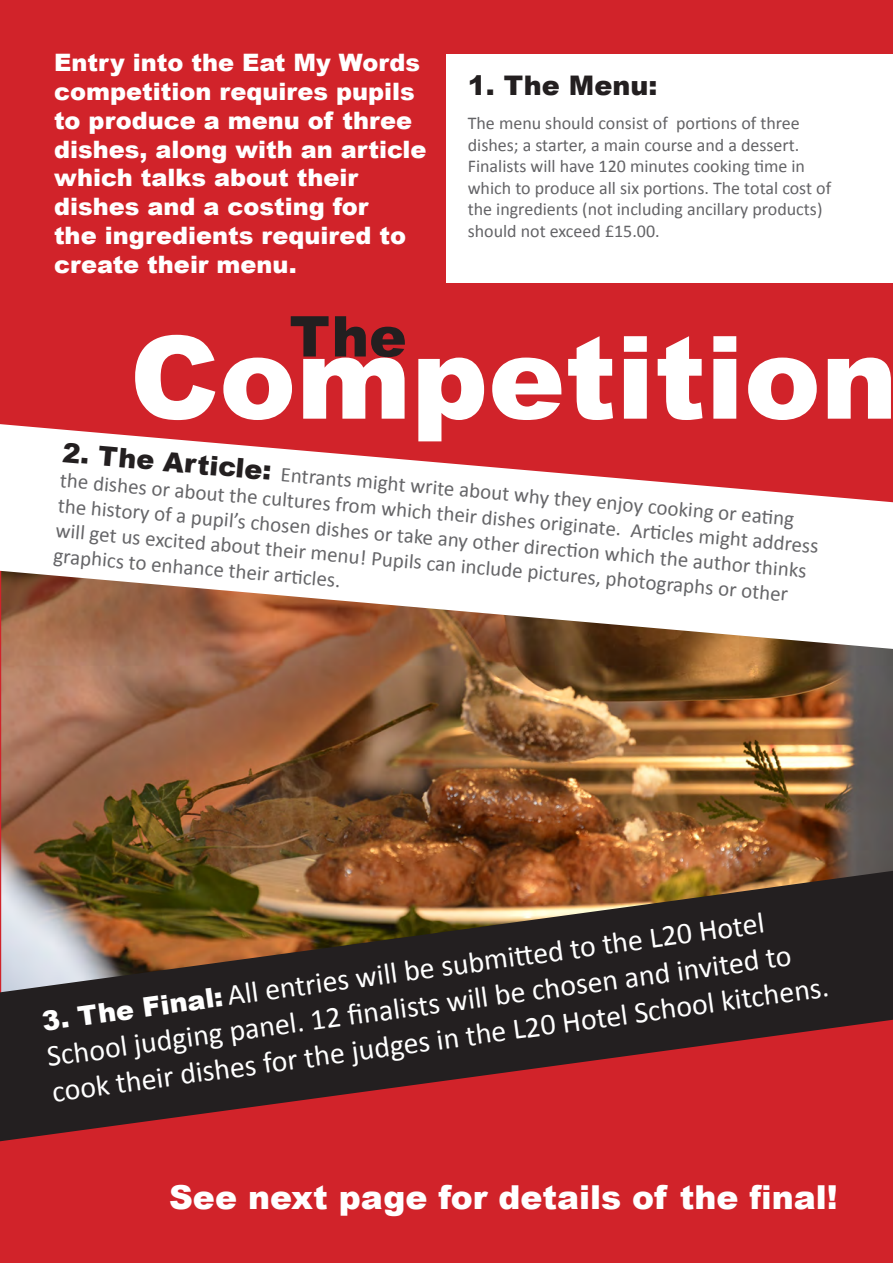
<style>
.page{position:relative;width:893px;height:1263px;background:#d1232a}
.page>*{position:absolute;margin:0;border:0;box-sizing:border-box;transform-origin:0 0}
.t1{font:900 33px "Arial";color:#fff}
.t2{font:30px/35.8px "Calibri";color:#fff}
.t3{font:900 27px "Arial";color:#231f20}
.t4{font:900 24px/28.8px "Arial";color:#fff}
.t5{font:21px/25.2px "Calibri";color:#656568}
.t6{font:18px/21.6px "Calibri";color:#636366}
.s1{font-family:"Arial";font-weight:900;font-size:27px;color:#231f20}
.s2{font-family:"Arial";font-weight:900;font-size:27px}
</style>
<div class="page">
<img style="left:1px;top:649px;width:892px;height:222px">
<div style="left:446px;top:54px;width:447px;height:229px;background:#fff"></div>
<svg style="left:0;top:424px;width:893px;height:225px;background:#e5c6c0"></svg>
<svg style="left:0;top:871px;width:893px;height:270px;fill:#231f20"></svg>
<svg style="left:135px;top:335px;width:756px;height:106px"></svg>
<svg style="left:291px;top:316px;width:114px;height:41px"></svg>
<p class="t4" style="left:54px;top:47px;width:374px">Entry into the Eat My Words competition requires pupils to produce a menu of three dishes, along with an article which talks about their dishes and a costing for<br>the ingredients required to create their menu.</p>
<p class="t3" style="left:468px;top:65px;width:191px">1. The Menu:</p>
<p class="t6" style="left:468px;top:111px;width:365px">The menu should consist of portions of three dishes; a starter, a main course and a dessert.<br>Finalists will have 120 minutes cooking time in which to produce all six portions. The total cost of the ingredients (not including ancillary products) should not exceed £15.00.</p>
<p class="t5" style="left:64px;top:441px;width:763px;rotate:5deg"><span class="s1">2. The Article:</span> Entrants might write about why they enjoy cooking or eati ng the dishes or about the cultures from which their dishes originate. Arti cles might address the history of a pupil’s chosen dishes or take any other directi on which the author thinks will get us excited about their menu! Pupils can include pictures, photographs or other graphics to enhance their arti cles.</p>
<p class="t2" style="left:40px;top:1003px;width:785px;rotate:-8deg"><span class="s2">3. The Final:</span> All entries will be submitt ed to the L20 Hotel<br>School judging panel. 12 fi nalists will be chosen and invited to cook their dishes for the judges in the L20 Hotel School kitchens.</p>
<p class="t1" style="left:169px;top:1173px;width:670px">See next page for details of the final!</p>
</div>
